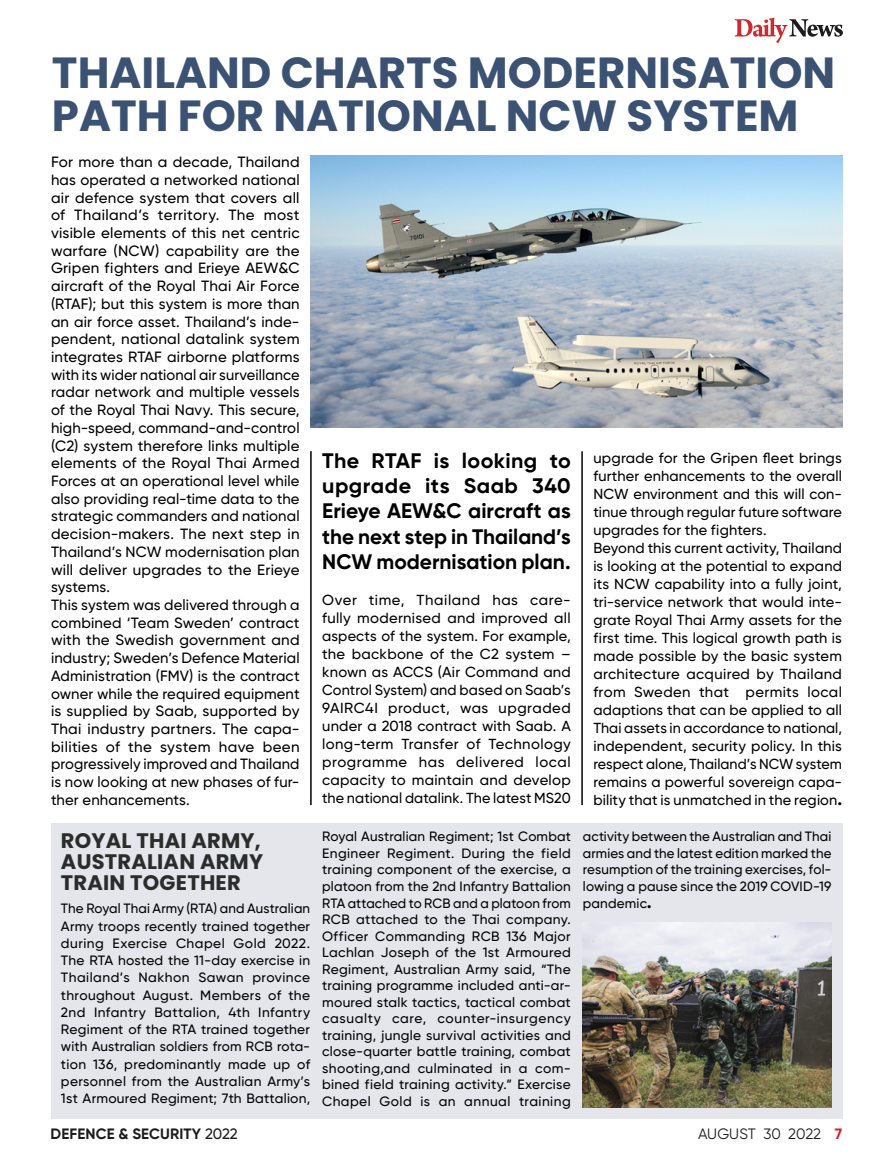
<style>
.page{position:relative;width:893px;height:1170px;background:#fff}
.page>*{position:absolute;margin:0;border:0;box-sizing:border-box;transform-origin:0 0}
.t1{font:700 43.5px/43.5px "Poppins";color:#3b5273}
.t2{font:700 21px/25.2px "Gilroy";color:#000;text-align:justify}
.t3{font:700 21px/21px "Poppins";letter-spacing:.01em;color:#292e2a;text-align:justify}
.t4{font:700 15px "Gilroy";letter-spacing:.01em;color:#1c1c1c}
.t5{font:15px "Gilroy";color:#1c1c1c}
.t6{font:500 14.85px/17.7px "Gilroy";letter-spacing:.01em;color:#000}
.t7{font:500 14.55px/18px "Gilroy";letter-spacing:.01em;color:#000;text-align:justify}
.t8{font:500 13.5px/16.5px "Gilroy";letter-spacing:.015em;color:#000;text-align:justify}
.s1{font-weight:900}
.s2{font-weight:900;font-size:14.85px}
.s3{font-weight:500}
.s4{font-weight:700;color:#d92027}
</style>
<div class="page">
<svg style="left:735px;top:18px;width:108px;height:25px"></svg>
<img style="left:311px;top:155px;width:532px;height:272px">
<hr style="left:310px;top:451px;width:2px;height:354px;background:#000">
<hr style="left:581px;top:451px;width:2px;height:354px;background:#000">
<div style="left:51px;top:823px;width:791px;height:295px;background:#e4e6eb"></div>
<img style="left:583px;top:922px;width:248px;height:185px">
<h1 class="t1" style="left:52px;top:51px;width:785px">THAILAND CHARTS MODERNISATION<br>PATH FOR NATIONAL NCW SYSTEM</h1>
<p class="t6" style="left:51px;top:153px;width:250px">For more than a decade, Thailand has operated a networked national air defence system that covers all of Thailand’s territory. The most visible elements of this net centric warfare (NCW) capability are the Gripen fighters and Erieye AEW&amp;C aircraft of the Royal Thai Air Force (RTAF); but this system is more than an air force asset. Thailand’s inde&shy;pendent, national datalink system integrates RTAF airborne platforms with its wider national air surveillance radar network and multiple vessels of the Royal Thai Navy. This secure, high-speed, command-and-control (C2) system therefore links multiple elements of the Royal Thai Armed Forces at an operational level while also providing real-time data to the strategic commanders and national decision-makers. The next step in Thailand’s NCW modernisation plan will deliver upgrades to the Erieye systems.<br>This system was delivered through a combined ‘Team Sweden’ contract with the Swedish government and industry; Sweden’s Defence Material Administration (FMV) is the contract owner while the required equipment is supplied by Saab, supported by Thai industry partners. The capa&shy;bilities of the system have been progressively improved and Thailand is now looking at new phases of fur&shy;ther enhancements.</p>
<p class="t7" style="left:593px;top:448px;width:250px;text-align:left">upgrade for the Gripen fleet brings further enhancements to the overall NCW environment and this will con&shy;tinue through regular future software upgrades for the fighters.<br>Beyond this current activity, Thailand is looking at the potential to expand its NCW capability into a fully joint, tri-service network that would inte&shy;grate Royal Thai Army assets for the first time. This logical growth path is made possible by the basic system architecture acquired by Thailand from Sweden that permits local adaptions that can be applied to all Thai assets in accordance to national, independent, security policy. In this respect alone, Thailand’s NCW system remains a powerful sovereign capa&shy;bility that is unmatched in the region<span class="s1">.</span></p>
<h2 class="t2" style="left:322px;top:448px;width:250px">The RTAF is looking to upgrade its Saab 340<br>Erieye AEW&amp;C aircraft as the next step in Thailand’s NCW modernisation plan.</h2>
<p class="t7" style="left:322px;top:590px;width:250px">Over time, Thailand has care&shy;fully modernised and improved all aspects of the system. For example, the backbone of the C2 system – known as ACCS (Air Command and Control System) and based on Saab’s 9AIRC4I product, was upgraded under a 2018 contract with Saab. A long-term Transfer of Technology programme has delivered local capacity to maintain and develop the national datalink. The latest MS20</p>
<h2 class="t3" style="left:61px;top:830px;width:204px">ROYAL THAI ARMY, AUSTRALIAN ARMY TRAIN TOGETHER</h2>
<p class="t8" style="left:61px;top:899px;width:251px;line-height:17.2px">The Royal Thai Army (RTA) and Australian Army troops recently trained together during Exercise Chapel Gold 2022.<br>The RTA hosted the 11-day exercise in Thailand’s Nakhon Sawan province throughout August. Members of the 2nd Infantry Battalion, 4th Infantry Regiment of the RTA trained together with Australian soldiers from RCB rota&shy;tion 136, predominantly made up of personnel from the Australian Army’s 1st Armoured Regiment; 7th Battalion,</p>
<p class="t8" style="left:322px;top:828px;width:250px">Royal Australian Regiment; 1st Combat Engineer Regiment. During the field training component of the exercise, a platoon from the 2nd Infantry Battalion RTA attached to RCB and a platoon from RCB attached to the Thai company.<br>Officer Commanding RCB 136 Major Lachlan Joseph of the 1st Armoured Regiment, Australian Army said, “The training programme included anti-ar&shy;moured stalk tactics, tactical combat casualty care, counter-insurgency training, jungle survival activities and close-quarter battle training, combat shooting,and culminated in a com&shy;bined field training activity.” Exercise Chapel Gold is an annual training</p>
<p class="t8" style="left:583px;top:828px;width:250px">activity between the Australian and Thai armies and the latest edition marked the resumption of the training exercises, fol&shy;lowing a pause since the 2019 COVID-19 pandemic<span class="s2">.</span></p>
<p class="t4" style="left:51px;top:1124px;width:189px">DEFENCE &amp; SECURITY <span class="s3">2022</span></p>
<p class="t5" style="left:698px;top:1124px;width:146px">AUGUST 30 2022 <span class="s4">7</span></p>
</div>
